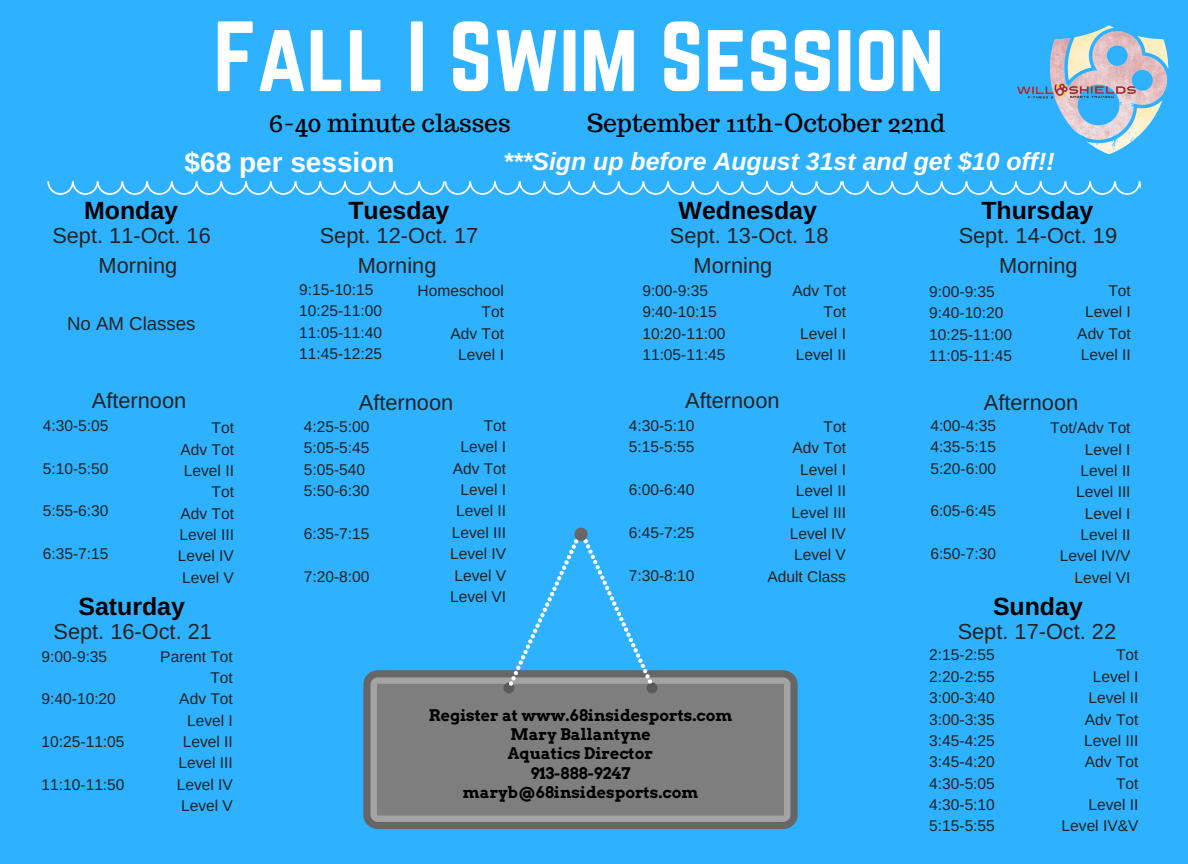
<style>
.page{position:relative;width:1188px;height:864px;background:#2eb2ff}
.page>*{position:absolute;margin:0;border:0;box-sizing:border-box;transform-origin:0 0}
.t1{font:87.15px "Norwester";color:#fff}
.t2{font:700 28.05px "Arimo";color:#fff}
.t3{font:700 24.9px "Arimo";color:#000}
.t4{font:24.9px "Trocchi";color:#000}
.t5{font:italic 700 24.9px "Arimo";color:#fff}
.t6{font:21.75px "Arimo";color:#222}
.t7{font:18.75px "Arimo";color:#222}
.t8{font:700 15.9px/19.2px "Arvo";color:#000;text-align:center}
.t9{font:15.6px/21.3px "Arimo";color:#222;text-align:right}
</style>
<div class="page">
<img style="left:1017px;top:25px;width:152px;height:130px">
<svg style="left:363px;top:670px;width:435px;height:159px;background:#7f8385"></svg>
<div style="left:377px;top:684px;width:407px;height:132px;background:#7e7e7e"></div>
<svg style="left:504px;top:528px;width:153px;height:165px"></svg>
<svg style="left:47px;top:181px;width:1094px;height:14px"></svg>
<h1 class="t1" style="left:213px;top:15px;width:732px">Fall I Swim Session</h1>
<h3 class="t4" style="left:269px;top:106px;width:244px">6-40 minute classes</h3>
<h3 class="t4" style="left:587px;top:106px;width:360px">September 11th-October 22nd</h3>
<h2 class="t2" style="left:185px;top:147px;width:211px">$68 per session</h2>
<h3 class="t5" style="left:503px;top:147px;width:553px">***Sign up before August 31st and get $10 off!!</h3>
<h3 class="t3" style="left:84px;top:197px;width:95px">Monday</h3>
<h3 class="t3" style="left:348px;top:197px;width:102px">Tuesday</h3>
<h3 class="t3" style="left:679px;top:197px;width:140px">Wednesday</h3>
<h3 class="t3" style="left:981px;top:197px;width:113px">Thursday</h3>
<h3 class="t6" style="left:52px;top:223px;width:160px">Sept. 11-Oct. 16</h3>
<h3 class="t6" style="left:320px;top:223px;width:160px">Sept. 12-Oct. 17</h3>
<h3 class="t6" style="left:670px;top:223px;width:160px">Sept. 13-Oct. 18</h3>
<h3 class="t6" style="left:959px;top:223px;width:160px">Sept. 14-Oct. 19</h3>
<h3 class="t6" style="left:99px;top:254px;width:80px">Morning</h3>
<h3 class="t6" style="left:358px;top:254px;width:80px">Morning</h3>
<h3 class="t6" style="left:694px;top:254px;width:80px">Morning</h3>
<h3 class="t6" style="left:999px;top:254px;width:80px">Morning</h3>
<p class="t9" style="left:299px;top:279px;width:84px;text-align:left">9:15-10:15<br>10:25-11:00<br>11:05-11:40<br>11:45-12:25</p>
<p class="t9" style="left:418px;top:280px;width:88px">Homeschool<br>Tot<br>Adv Tot<br>Level I</p>
<p class="t9" style="left:642px;top:280px;width:84px;text-align:left">9:00-9:35<br>9:40-10:15<br>10:20-11:00<br>11:05-11:45</p>
<p class="t9" style="left:792px;top:280px;width:55px">Adv Tot<br>Tot<br>Level I<br>Level II</p>
<p class="t9" style="left:929px;top:281px;width:84px;text-align:left">9:00-9:35<br>9:40-10:20<br>10:25-11:00<br>11:05-11:45</p>
<p class="t9" style="left:1077px;top:280px;width:55px">Tot<br>Level I<br>Adv Tot<br>Level II</p>
<p class="t7" style="left:67px;top:313px;width:130px">No AM Classes</p>
<h3 class="t6" style="left:92px;top:389px;width:96px">Afternoon</h3>
<p class="t9" style="left:43px;top:415px;width:67px">4:30-5:05</p>
<p class="t9" style="left:43px;top:458px;width:67px">5:10-5:50</p>
<p class="t9" style="left:43px;top:500px;width:67px">5:55-6:30</p>
<p class="t9" style="left:43px;top:543px;width:67px">6:35-7:15</p>
<h3 class="t6" style="left:359px;top:390px;width:96px">Afternoon</h3>
<h3 class="t6" style="left:685px;top:389px;width:96px">Afternoon</h3>
<h3 class="t6" style="left:984px;top:390px;width:96px">Afternoon</h3>
<p class="t9" style="left:304px;top:416px;width:67px;text-align:left">4:25-5:00<br>5:05-5:45<br>5:05-540<br>5:50-6:30</p>
<p class="t9" style="left:304px;top:523px;width:67px">6:35-7:15</p>
<p class="t9" style="left:304px;top:566px;width:67px">7:20-8:00</p>
<p class="t9" style="left:629px;top:415px;width:67px;text-align:left">4:30-5:10<br>5:15-5:55</p>
<p class="t9" style="left:629px;top:479px;width:67px">6:00-6:40</p>
<p class="t9" style="left:629px;top:522px;width:67px">6:45-7:25</p>
<p class="t9" style="left:629px;top:564px;width:67px">7:30-8:10</p>
<p class="t9" style="left:767px;top:416px;width:80px">Tot<br>Adv Tot<br>Level I<br>Level II<br>Level III<br>Level IV<br>Level V<br>Adult Class</p>
<p class="t9" style="left:930px;top:415px;width:67px;text-align:justify">4:00-4:35<br>4:35-5:15<br>5:20-6:00</p>
<p class="t9" style="left:450px;top:415px;width:58px">Tot<br>Level I<br>Adv Tot<br>Level I<br>Level II<br>Level III<br>Level IV<br>Level V<br>Level VI</p>
<p class="t9" style="left:1050px;top:417px;width:82px">Tot/Adv Tot<br>Level I<br>Level II<br>Level III<br>Level I<br>Level II<br>Level IV/V<br>Level VI</p>
<p class="t9" style="left:178px;top:417px;width:58px">Tot<br>Adv Tot<br>Level II<br>Tot<br>Adv Tot<br>Level III<br>Level IV<br>Level V</p>
<p class="t9" style="left:930px;top:500px;width:67px">6:05-6:45</p>
<p class="t9" style="left:930px;top:543px;width:67px">6:50-7:30</p>
<h3 class="t3" style="left:78px;top:593px;width:108px">Saturday</h3>
<h3 class="t3" style="left:993px;top:593px;width:91px">Sunday</h3>
<h3 class="t6" style="left:53px;top:619px;width:160px">Sept. 16-Oct. 21</h3>
<h3 class="t6" style="left:958px;top:619px;width:160px">Sept. 17-Oct. 22</h3>
<p class="t9" style="left:42px;top:645px;width:67px">9:00-9:35</p>
<p class="t9" style="left:42px;top:688px;width:76px">9:40-10:20</p>
<p class="t9" style="left:42px;top:731px;width:84px">10:25-11:05</p>
<p class="t9" style="left:42px;top:774px;width:84px">11:10-11:50</p>
<p class="t9" style="left:160px;top:645px;width:74px">Parent Tot<br>Tot<br>Adv Tot<br>Level I<br>Level II<br>Level III<br>Level IV<br>Level V</p>
<p class="t9" style="left:929px;top:644px;width:67px;text-align:justify">2:15-2:55<br>2:20-2:55<br>3:00-3:40<br>3:00-3:35<br>3:45-4:25<br>3:45-4:20<br>4:30-5:05<br>4:30-5:10<br>5:15-5:55</p>
<p class="t9" style="left:1062px;top:644px;width:78px">Tot<br>Level I<br>Level II<br>Adv Tot<br>Level III<br>Adv Tot<br>Tot<br>Level II<br>Level IV&amp;V</p>
<p class="t8" style="left:429px;top:706px;width:305px">Register at www.68insidesports.com<br>Mary Ballantyne<br>Aquatics Director<br>913-888-9247 maryb@68insidesports.com</p>
</div>
